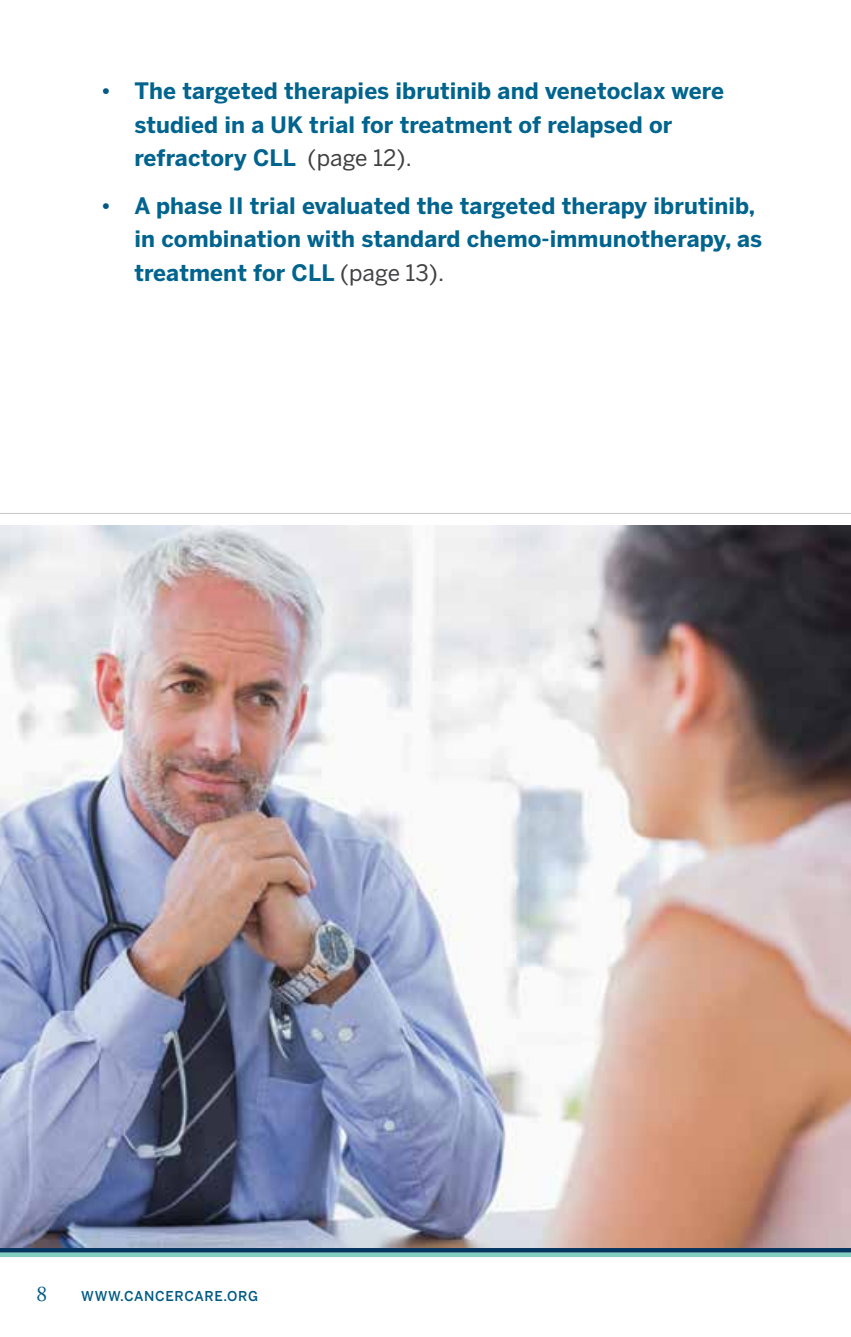
<style>
.page{position:relative;width:851px;height:1337px;background:#fff}
.page>*{position:absolute;margin:0;border:0;box-sizing:border-box;transform-origin:0 0}
.t1{font:700 22.5px/33.8px "Benton Sans";letter-spacing:.005em;color:#00648e}
.t2{font:22.5px "Adobe Garamond Pro";color:#005a84}
.t3{font:500 13.5px "Benton Sans";letter-spacing:.05em;color:#005a84}
.s1{font-weight:500;color:#005a84}
.s2{font-weight:400;color:#414042}
</style>
<div class="page">
<div style="left:0;top:1252px;width:850px;height:5px;background:#82cec1"></div>
<hr style="left:0;top:1248px;width:850px;height:4px;background:#00355f">
<img style="left:0;top:526px;width:850px;height:721px">
<hr style="left:0;top:513px;width:850px;height:1px;background:#c7c8ca">
<p class="t1" style="left:134px;top:73px;width:591px;text-indent:-34px"><span class="s1">•</span> The targeted therapies ibrutinib and venetoclax were studied in a UK trial for treatment of relapsed or refractory CLL <span class="s2">(page 12).</span></p>
<p class="t1" style="left:134px;top:188px;width:629px;text-indent:-34px"><span class="s1">•</span> A phase II trial evaluated the targeted therapy ibrutinib, in combination with standard chemo-immunotherapy, as treatment for CLL <span class="s2">(page 13).</span></p>
<p class="t2" style="left:36px;top:1280px;width:13px">8</p>
<p class="t3" style="left:81px;top:1287px;width:178px">WWW.CANCERCARE.ORG</p>
</div>
